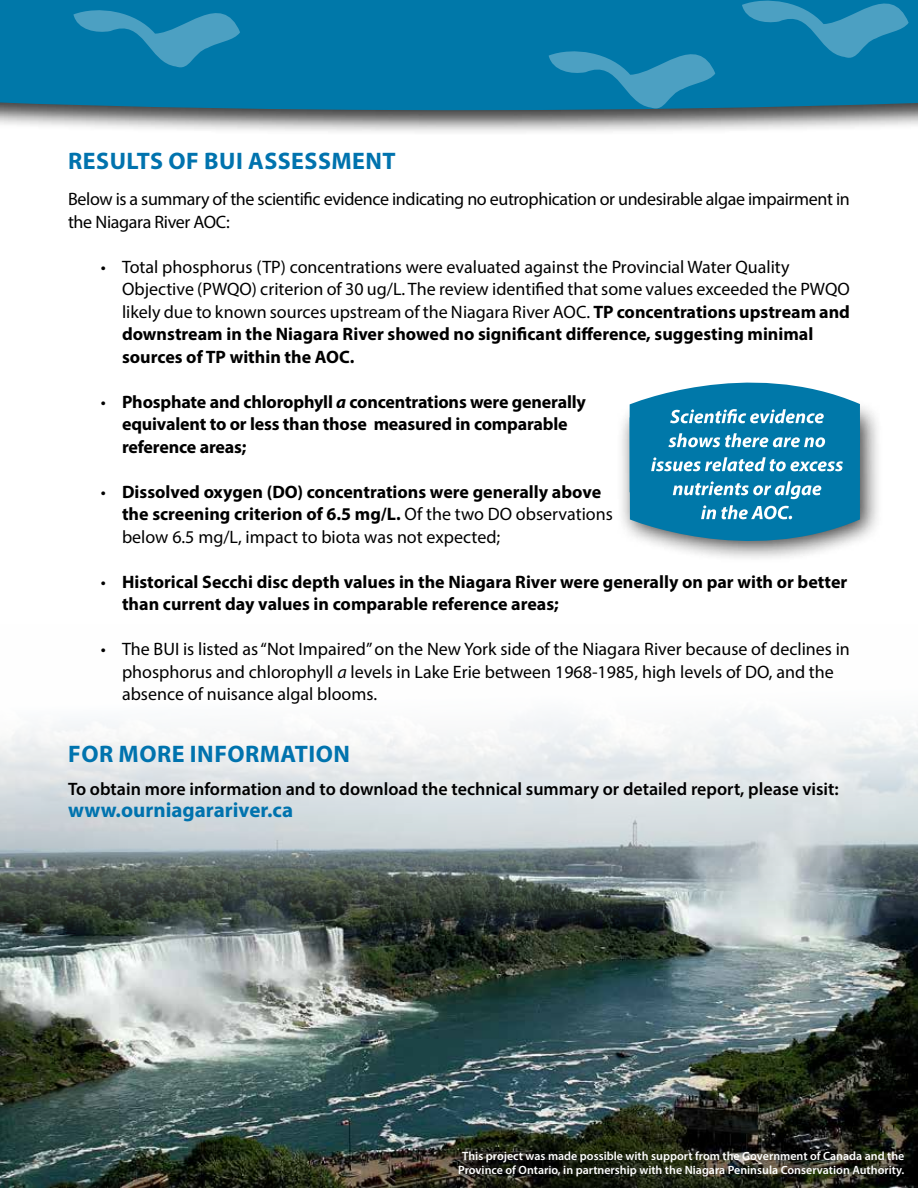
<style>
.page{position:relative;width:918px;height:1188px;background:#fff}
.page>*{position:absolute;margin:0;border:0;box-sizing:border-box;transform-origin:0 0}
.t1{font:700 24px "Myriad Pro";letter-spacing:.02em;color:#0073ae}
.t2{font:700 21px "Myriad Pro";color:#0073ae}
.t3{font:18px/22.5px "Myriad Pro";color:#000}
.t4{font:700 18px/22.5px "Myriad Pro";letter-spacing:-.005em;color:#000}
.t5{font:18px/22.5px "Myriad Pro";letter-spacing:-.02em;color:#000}
.t6{font:600 18px "Myriad Pro";color:#000}
.t7{font:600 12px/14.4px "Myriad Pro";color:#fff;text-align:center}
.s1{font-weight:700}
.s2{font-weight:400}
.s3{font-style:italic}
</style>
<div class="page">
<img style="left:0;top:713px;width:918px;height:475px">
<div style="left:0;top:0;width:918px;height:136px;background:#000;opacity:.75"></div>
<svg style="left:0;top:0;width:918px;height:125px;background:#237ea3"></svg>
<svg style="left:549px;top:0;width:369px;height:110px;background:#117fab"></svg>
<svg style="left:73px;top:0;width:188px;height:73px;background:#1683b0"></svg>
<div style="left:616px;top:400px;width:267px;height:164px;background:#000;opacity:.75"></div>
<svg style="left:630px;top:382px;width:230px;height:182px"></svg>
<h1 class="t1" style="left:68px;top:145px;width:329px">RESULTS OF BUI ASSESSMENT</h1>
<p class="t5" style="left:68px;top:188px;width:783px">Below is a summary of the scientific evidence indicating no eutrophication or undesirable algae impairment in the Niagara River AOC:</p>
<p class="t3" style="left:122px;top:255px;width:729px;text-indent:-21px">• Total phosphorus (TP) concentrations were evaluated against the Provincial Water Quality Objective (PWQO) criterion of 30 ug/L. The review identified that some values exceeded the PWQO likely due to known sources upstream of the Niagara River AOC. <span class="s1">TP concentrations upstream and downstream in the Niagara River showed no significant difference, suggesting minimal sources of TP within the AOC.</span></p>
<p class="t4" style="left:122px;top:390px;width:466px;text-indent:-21px"><span class="s2">•</span> Phosphate and chlorophyll <span class="s3">a</span> concentrations were generally equivalent to or less than those measured in comparable reference areas;</p>
<p class="t4" style="left:122px;top:480px;width:492px;text-indent:-21px"><span class="s2">•</span> Dissolved oxygen (DO) concentrations were generally above the screening criterion of 6.5 mg/L. <span class="s2">Of the two DO observations below 6.5 mg/L, impact to biota was not expected;</span></p>
<p class="t4" style="left:122px;top:570px;width:727px;text-indent:-21px"><span class="s2">•</span> Historical Secchi disc depth values in the Niagara River were generally on par with or better than current day values in comparable reference areas;</p>
<p class="t3" style="left:122px;top:638px;width:729px;text-indent:-21px">• The BUI is listed as “Not Impaired” on the New York side of the Niagara River because of declines in phosphorus and chlorophyll <span class="s3">a</span> levels in Lake Erie between 1968-1985, high levels of DO, and the absence of nuisance algal blooms.</p>
<h1 class="t1" style="left:68px;top:738px;width:283px">FOR MORE INFORMATION</h1>
<p class="t6" style="left:68px;top:777px;width:772px">To obtain more information and to download the technical summary or detailed report, please visit:</p>
<p class="t2" style="left:68px;top:796px;width:227px">www.ourniagarariver.ca</p>
<p class="t7" style="left:458px;top:1148px;width:448px">This project was made possible with support from the Government of Canada and the<br>Province of Ontario, in partnership with the Niagara Peninsula Conservation Authority.</p>
</div>
